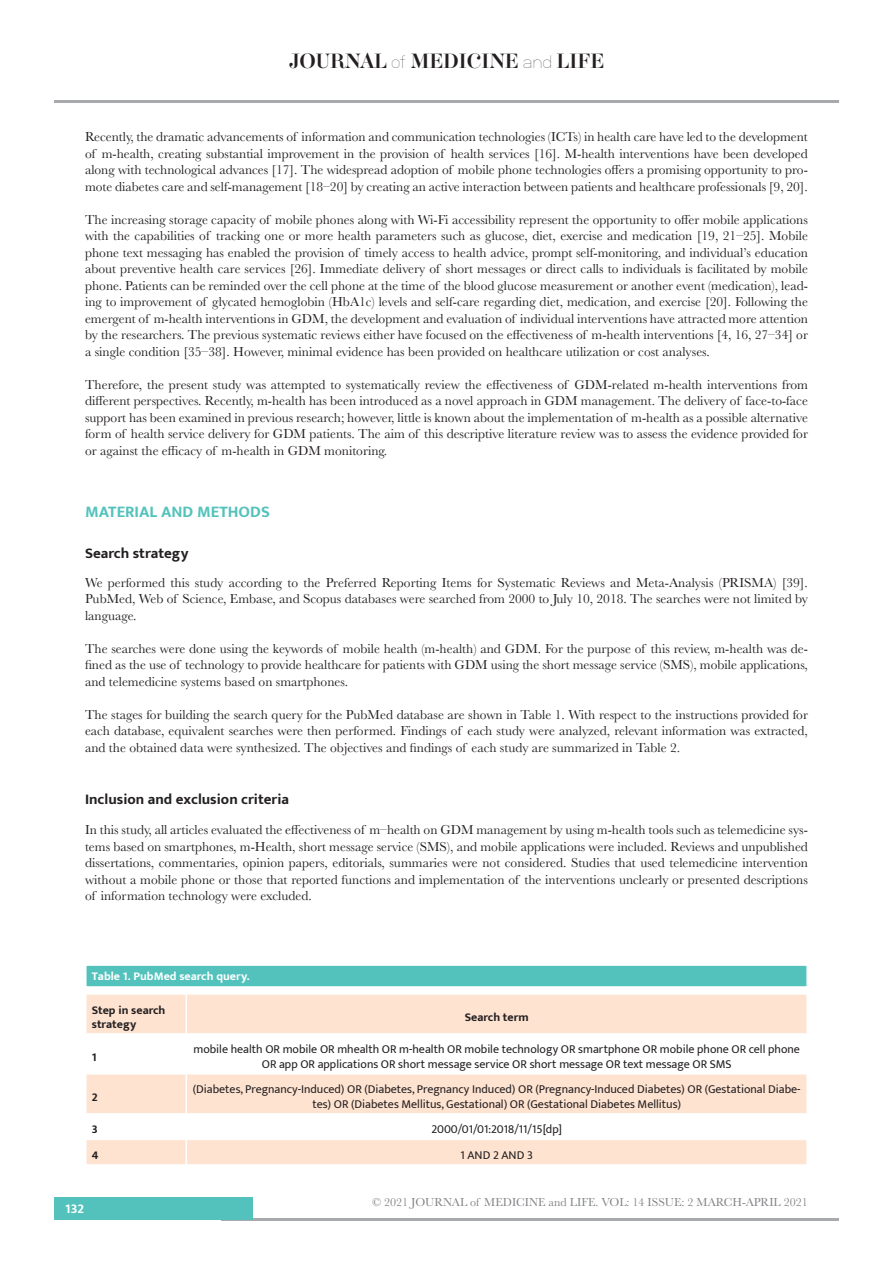
<style>
.page{position:relative;width:893px;height:1263px;background:#fff}
.page>*{position:absolute;margin:0;border:0;box-sizing:border-box;transform-origin:0 0}
.t1{font:18px "Aker Brygge Display";color:#231f20}
.titlu_2{font:700 16.5px "Mukta";color:#54c2bc}
.titlu_3{font:700 15px "Mukta";color:#231f20}
.text{font:13.5px/16.5px "Baskerville";color:#231f20;text-align:justify}
.t2{font:700 13.5px "Mukta";color:#fff}
.body_tabel{font:12px/14.4px "Mukta";color:#231f20;text-align:center}
.t3{font:12px "Baskerville";color:#808285}
.legenda_tabel{font:700 12px "Mukta";color:#fff}
.left_header_table{font:700 12px/14.4px "Mukta";color:#231f20}
.body_tabel-2{font:700 12px "Mukta";color:#231f20}
.s1{font-family:"Neubau Grotesk Lei"}
</style>
<div class="page">
<hr style="left:221px;top:1218px;width:618px;height:2px;background:#a8a9ad">
<div style="left:54px;top:1198px;width:198px;height:22px;background:#54c2bc"></div>
<hr style="left:54px;top:100px;width:785px;height:2px;background:#a8a9ad">
<svg style="left:87px;top:995px;width:719px;height:169px;fill:#fee3d1"></svg>
<hr style="left:185px;top:995px;width:2px;height:38px;background:#fff">
<hr style="left:185px;top:1035px;width:2px;height:38px;background:#fff">
<hr style="left:85px;top:1073px;width:101px;height:1px;background:#fff">
<hr style="left:186px;top:1073px;width:622px;height:1px;background:#fff">
<hr style="left:185px;top:1074px;width:2px;height:39px;background:#fff">
<hr style="left:185px;top:1114px;width:2px;height:25px;background:#fff">
<hr style="left:85px;top:1139px;width:101px;height:1px;background:#fff">
<hr style="left:186px;top:1139px;width:622px;height:1px;background:#fff">
<hr style="left:185px;top:1140px;width:2px;height:24px;background:#fff">
<hr style="left:87px;top:1033px;width:99px;height:2px;background:#fff">
<hr style="left:186px;top:1033px;width:620px;height:2px;background:#fff">
<hr style="left:87px;top:1113px;width:99px;height:1px;background:#fff">
<hr style="left:186px;top:1113px;width:620px;height:1px;background:#fff">
<div style="left:86px;top:965px;width:721px;height:22px;background:#54c2bc"></div>
<div style="left:85px;top:964px;width:723px;height:24px;border:2px solid #fff"></div>
<h1 class="t1" style="left:289px;top:49px;width:317px">JOURNAL <span class="s1">of</span> MEDICINE <span class="s1">and</span> LIFE</h1>
<p class="text" style="left:85px;top:129px;width:724px">Recently, the dramatic advancements of information and communication technologies (ICTs) in health care have led to the development of m-health, creating substantial improvement in the provision of health services [16]. M-health interventions have been developed along with technological advances [17]. The widespread adoption of mobile phone technologies offers a promising opportunity to pro&shy;mote diabetes care and self-management [18–20] by creating an active interaction between patients and healthcare professionals [9, 20].</p>
<p class="text" style="left:85px;top:211px;width:724px">The increasing storage capacity of mobile phones along with Wi-Fi accessibility represent the opportunity to offer mobile applications with the capabilities of tracking one or more health parameters such as glucose, diet, exercise and medication [19, 21–25]. Mobile phone text messaging has enabled the provision of timely access to health advice, prompt self-monitoring, and individual’s education about preventive health care services [26]. Immediate delivery of short messages or direct calls to individuals is facilitated by mobile phone. Patients can be reminded over the cell phone at the time of the blood glucose measurement or another event (medication), lead&shy;ing to improvement of glycated hemoglobin (HbA1c) levels and self-care regarding diet, medication, and exercise [20]. Following the emergent of m-health interventions in GDM, the development and evaluation of individual interventions have attracted more attention by the researchers. The previous systematic reviews either have focused on the effectiveness of m-health interventions [4, 16, 27–34] or a single condition [35–38]. However, minimal evidence has been provided on healthcare utilization or cost analyses.</p>
<p class="text" style="left:85px;top:376px;width:724px">Therefore, the present study was attempted to systematically review the effectiveness of GDM-related m-health interventions from different perspectives. Recently, m-health has been introduced as a novel approach in GDM management. The delivery of face-to-face support has been examined in previous research; however, little is known about the implementation of m-health as a possible alternative form of health service delivery for GDM patients. The aim of this descriptive literature review was to assess the evidence provided for or against the efficacy of m-health in GDM monitoring.</p>
<p class="titlu_2" style="left:85px;top:502px;width:186px">MATERIAL AND METHODS</p>
<p class="titlu_3" style="left:85px;top:544px;width:105px">Search strategy</p>
<p class="text" style="left:85px;top:574px;width:724px">We performed this study according to the Preferred Reporting Items for Systematic Reviews and Meta-Analysis (PRISMA) [39].<br>PubMed, Web of Science, Embase, and Scopus databases were searched from 2000 to July 10, 2018. The searches were not limited by language.</p>
<p class="text" style="left:85px;top:640px;width:724px">The searches were done using the keywords of mobile health (m-health) and GDM. For the purpose of this review, m-health was de&shy;fined as the use of technology to provide healthcare for patients with GDM using the short message service (SMS), mobile applications, and telemedicine systems based on smartphones.</p>
<p class="text" style="left:85px;top:706px;width:724px">The stages for building the search query for the PubMed database are shown in Table 1. With respect to the instructions provided for each database, equivalent searches were then performed. Findings of each study were analyzed, relevant information was extracted, and the obtained data were synthesized. The objectives and findings of each study are summarized in Table 2.</p>
<p class="titlu_3" style="left:85px;top:790px;width:206px">Inclusion and exclusion criteria</p>
<p class="text" style="left:85px;top:822px;width:724px">In this study, all articles evaluated the effectiveness of m–health on GDM management by using m-health tools such as telemedicine sys&shy;tems based on smartphones, m-Health, short message service (SMS), and mobile applications were included. Reviews and unpublished dissertations, commentaries, opinion papers, editorials, summaries were not considered. Studies that used telemedicine intervention without a mobile phone or those that reported functions and implementation of the interventions unclearly or presented descriptions of information technology were excluded.</p>
<p class="legenda_tabel" style="left:92px;top:969px;width:159px">Table 1. PubMed search query.</p>
<p class="left_header_table" style="left:92px;top:1002px;width:75px">Step in search strategy</p>
<p class="body_tabel-2" style="left:465px;top:1009px;width:65px">Search term</p>
<p class="left_header_table" style="left:92px;top:1049px;width:6px">1</p>
<p class="body_tabel" style="left:193px;top:1042px;width:608px">mobile health OR mobile OR mhealth OR m-health OR mobile technology OR smartphone OR mobile phone OR cell phone<br>OR app OR applications OR short message service OR short message OR text message OR SMS</p>
<p class="left_header_table" style="left:92px;top:1089px;width:7px">2</p>
<p class="body_tabel" style="left:193px;top:1082px;width:609px">(Diabetes, Pregnancy-Induced) OR (Diabetes, Pregnancy Induced) OR (Pregnancy-Induced Diabetes) OR (Gestational Diabe&shy;tes) OR (Diabetes Mellitus, Gestational) OR (Gestational Diabetes Mellitus)</p>
<p class="left_header_table" style="left:92px;top:1122px;width:7px">3</p>
<p class="body_tabel" style="left:431px;top:1122px;width:132px">2000/01/01:2018/11/15[dp]</p>
<p class="left_header_table" style="left:92px;top:1147px;width:8px">4</p>
<p class="body_tabel" style="left:460px;top:1147px;width:74px">1 AND 2 AND 3</p>
<p class="t2" style="left:65px;top:1200px;width:20px">132</p>
<p class="t3" style="left:372px;top:1195px;width:437px">© 2021 JOURNAL of MEDICINE and LIFE. VOL: 14 ISSUE: 2 MARCH-APRIL 2021</p>
</div>
